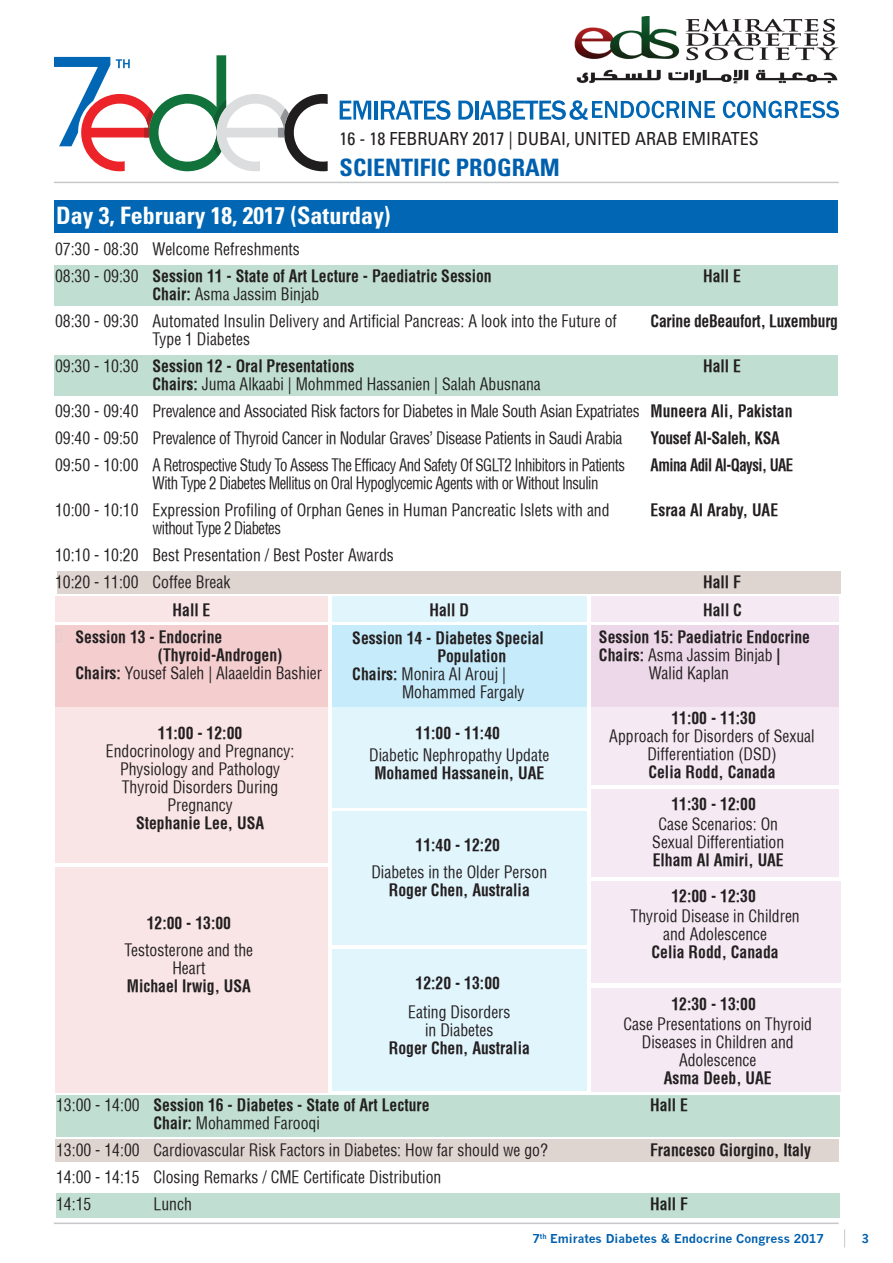
<style>
.page{position:relative;width:893px;height:1263px;background:#fff}
.page>*{position:absolute;margin:0;border:0;box-sizing:border-box;transform-origin:0 0}
.t1{font:700 condensed 24px "Univers";color:#fff}
.t2{font:700 condensed 24px "Univers";color:#0160ae}
.t3{font:condensed 18px "Univers";color:#231f20}
.t4{font:condensed 16.5px/18px "Helvetica";color:#231f20;text-align:center;scale:.95 1}
.t5{font:700 condensed 16.5px/27px "Helvetica";color:#231f20;scale:.95 1}
.t6{font:condensed 16.5px/27px "Helvetica";letter-spacing:-.025em;color:#231f20;scale:.95 1}
.t7{font:condensed 16.5px/27px "Helvetica";letter-spacing:-.035em;color:#231f20;scale:.9 1}
.t8{font:condensed 16.5px/27px "Helvetica";color:#231f20;scale:.9 1}
.t9{font:condensed 16.5px "Helvetica";letter-spacing:-.035em;color:#231f20;scale:.95 1}
.t10{font:700 condensed 16.5px "Helvetica";letter-spacing:-.02em;color:#231f20;scale:.95 1}
.t11{font:700 condensed 16.5px "Helvetica";letter-spacing:-.035em;color:#231f20;scale:.9 1}
.t12{font:700 condensed 16.5px "Helvetica";letter-spacing:-.025em;color:#231f20;scale:.95 1}
.t13{font:700 12px "News Gothic";color:#0160ae}
.s1{font-weight:400}
.s2{font-weight:700}
</style>
<div class="page">
<hr style="left:54px;top:1222px;width:785px;height:2px;background:#c7c8ca">
<svg style="left:844px;top:1229px;width:1px;height:18px"></svg>
<div style="left:56px;top:1095px;width:783px;height:41px;background:#c0dfd2"></div>
<div style="left:56px;top:1193px;width:783px;height:25px;background:#c0dfd2"></div>
<div style="left:591px;top:625px;width:248px;height:160px;background:#f5eaf3"></div>
<div style="left:591px;top:882px;width:250px;height:101px;background:#f5eaf3"></div>
<div style="left:591px;top:789px;width:248px;height:88px;background:#f5eaf3"></div>
<div style="left:591px;top:988px;width:250px;height:103px;background:#f5eaf3"></div>
<div style="left:55px;top:200px;width:783px;height:32px;background:#0166b3"></div>
<div style="left:55px;top:625px;width:273px;height:238px;background:#f9e5e5"></div>
<div style="left:55px;top:867px;width:273px;height:225px;background:#f9e5e5"></div>
<div style="left:55px;top:625px;width:273px;height:81px;background:#f4cecf"></div>
<div style="left:55px;top:597px;width:273px;height:25px;background:#f9e5e5"></div>
<div style="left:332px;top:625px;width:254px;height:183px;background:#e1f5fd"></div>
<div style="left:332px;top:950px;width:254px;height:141px;background:#e1f5fd"></div>
<div style="left:332px;top:811px;width:254px;height:134px;background:#e1f5fd"></div>
<div style="left:332px;top:625px;width:254px;height:81px;background:#c6ecfb"></div>
<div style="left:332px;top:597px;width:254px;height:25px;background:#e1f5fd"></div>
<div style="left:591px;top:625px;width:248px;height:81px;background:#edd8e9"></div>
<div style="left:591px;top:597px;width:248px;height:25px;background:#f5eaf3"></div>
<svg style="left:54px;top:55px;width:274px;height:116px"></svg>
<img style="left:574px;top:16px;width:265px;height:68px">
<svg style="left:340px;top:101px;width:31px;height:19px"></svg>
<hr style="left:374px;top:101px;width:4px;height:19px;background:#0166b3">
<svg style="left:381px;top:100px;width:69px;height:20px"></svg>
<svg style="left:458px;top:101px;width:15px;height:19px"></svg>
<hr style="left:475px;top:101px;width:4px;height:19px;background:#0166b3">
<svg style="left:480px;top:100px;width:199px;height:20px"></svg>
<hr style="left:682px;top:101px;width:3px;height:17px;background:#0166b3">
<svg style="left:689px;top:101px;width:26px;height:17px"></svg>
<svg style="left:723px;top:101px;width:116px;height:17px"></svg>
<hr style="left:54px;top:182px;width:785px;height:1px;background:#c7c8ca">
<div style="left:55px;top:265px;width:783px;height:41px;background:#c0dfd2"></div>
<div style="left:55px;top:355px;width:783px;height:41px;background:#c0dfd2"></div>
<div style="left:57px;top:571px;width:783px;height:22px;background:#dfd5d0"></div>
<div style="left:56px;top:1139px;width:783px;height:22px;background:#dfd5d0"></div>
<p class="t3" style="left:340px;top:127px;width:421px">16 - 18 FEBRUARY 2017 | DUBAI, UNITED ARAB EMIRATES</p>
<h1 class="t2" style="left:340px;top:152px;width:222px">SCIENTIFIC PROGRAM</h1>
<h1 class="t1" style="left:56px;top:200px;width:336px">Day 3, February 18, 2017 (Saturday)</h1>
<p class="t5" style="left:55px;top:235px;width:461px"><span class="s1">07:30 - 08:30 Welcome Refreshments<br>08:30 - 09:30</span> Session 11 - State of Art Lecture - Paediatric Session</p>
<p class="t5" style="left:703px;top:262px;width:41px">Hall E</p>
<p class="t4" style="left:55px;top:280px;width:593px;line-height:27px;text-align:left;text-indent:97px"><span class="s2">Chair:</span> Asma Jassim Binjab<br>08:30 - 09:30 Automated Insulin Delivery and Artificial Pancreas: A look into the Future of</p>
<p class="t10" style="left:651px;top:311px;width:199px">Carine deBeaufort, Luxemburg</p>
<p class="t5" style="left:55px;top:325px;width:317px;text-align:center"><span class="s1">Type 1 Diabetes<br>09:30 - 10:30</span> Session 12 - Oral Presentations</p>
<p class="t5" style="left:703px;top:352px;width:41px">Hall E</p>
<p class="t6" style="left:55px;top:370px;width:778px;text-indent:97px"><span class="s2">Chairs:</span> Juma Alkaabi | Mohmmed Hassanien | Salah Abusnana<br>09:30 - 09:40 Prevalence and Associated Risk factors for Diabetes in Male South Asian Expatriates <span class="s2">Muneera Ali, Pakistan<br></span>09:40 - 09:50 Prevalence of Thyroid Cancer in Nodular Graves’ Disease Patients in Saudi Arabia</p>
<p class="t12" style="left:651px;top:428px;width:138px">Yousef Al-Saleh, KSA</p>
<p class="t9" style="left:55px;top:455px;width:601px">09:50 - 10:00 A Retrospective Study To Assess The Efficacy And Safety Of SGLT2 Inhibitors in Patients</p>
<p class="t11" style="left:651px;top:455px;width:160px">Amina Adil Al-Qaysi, UAE</p>
<p class="t7" style="left:55px;top:469px;width:618px;text-indent:97px">With Type 2 Diabetes Mellitus on Oral Hypoglycemic Agents with or Without Insulin<br>10:00 - 10:10 Expression Profiling of Orphan Genes in Human Pancreatic Islets with and</p>
<p class="t5" style="left:651px;top:496px;width:136px">Esraa Al Araby, UAE</p>
<p class="t8" style="left:55px;top:514px;width:378px;text-indent:98px">without Type 2 Diabetes<br>10:10 - 10:20 Best Presentation / Best Poster Awards<br>10:20 - 11:00 Coffee Break</p>
<p class="t5" style="left:703px;top:568px;width:41px">Hall F</p>
<p class="t5" style="left:173px;top:596px;width:41px">Hall E</p>
<p class="t5" style="left:429px;top:596px;width:43px">Hall D</p>
<p class="t5" style="left:703px;top:596px;width:42px">Hall C</p>
<p class="t5" style="left:76px;top:623px;width:156px">Session 13 - Endocrine</p>
<p class="t5" style="left:158px;top:641px;width:133px">(Thyroid-Androgen)</p>
<p class="t4" style="left:76px;top:663px;width:261px"><span class="s2">Chairs:</span> Yousef Saleh | Alaaeldin Bashier</p>
<p class="t5" style="left:158px;top:719px;width:90px">11:00 - 12:00</p>
<p class="t4" style="left:106px;top:741px;width:200px">Endocrinology and Pregnancy:<br>Physiology and Pathology<br>Thyroid Disorders During<br>Pregnancy</p>
<p class="t5" style="left:136px;top:809px;width:136px">Stephanie Lee, USA</p>
<p class="t5" style="left:147px;top:909px;width:90px">12:00 - 13:00</p>
<p class="t4" style="left:125px;top:940px;width:137px">Testosterone and the<br>Heart</p>
<p class="t5" style="left:127px;top:972px;width:132px">Michael Irwig, USA</p>
<p class="t5" style="left:352px;top:624px;width:203px">Session 14 - Diabetes Special</p>
<p class="t5" style="left:437px;top:642px;width:74px">Population</p>
<p class="t4" style="left:352px;top:665px;width:163px"><span class="s2">Chairs:</span> Monira Al Arouj |</p>
<p class="t4" style="left:402px;top:683px;width:130px">Mohammed Fargaly</p>
<p class="t5" style="left:415px;top:719px;width:90px">11:00 - 11:40</p>
<p class="t4" style="left:369px;top:746px;width:191px">Diabetic Nephropathy Update</p>
<p class="t5" style="left:374px;top:759px;width:180px">Mohamed Hassanein, UAE</p>
<p class="t5" style="left:415px;top:832px;width:90px">11:40 - 12:20</p>
<p class="t4" style="left:371px;top:862px;width:187px">Diabetes in the Older Person</p>
<p class="t5" style="left:389px;top:876px;width:150px">Roger Chen, Australia</p>
<p class="t5" style="left:415px;top:970px;width:90px">12:20 - 13:00</p>
<p class="t4" style="left:408px;top:1002px;width:109px">Eating Disorders in Diabetes</p>
<p class="t5" style="left:389px;top:1034px;width:150px">Roger Chen, Australia</p>
<p class="t5" style="left:599px;top:623px;width:224px">Session 15: Paediatric Endocrine</p>
<p class="t4" style="left:599px;top:645px;width:193px"><span class="s2">Chairs:</span> Asma Jassim Binjab <span class="s2">|</span></p>
<p class="t4" style="left:649px;top:663px;width:86px">Walid Kaplan</p>
<p class="t5" style="left:671px;top:704px;width:90px">11:00 - 11:30</p>
<p class="t4" style="left:609px;top:726px;width:218px">Approach for Disorders of Sexual<br>Differentiation (DSD)</p>
<p class="t5" style="left:648px;top:758px;width:135px">Celia Rodd, Canada</p>
<p class="t5" style="left:671px;top:790px;width:90px">11:30 - 12:00</p>
<p class="t4" style="left:652px;top:815px;width:140px">Case Scenarios: On<br>Sexual Differentiation</p>
<p class="t5" style="left:653px;top:846px;width:139px">Elham Al Amiri, UAE</p>
<p class="t5" style="left:671px;top:883px;width:90px">12:00 - 12:30</p>
<p class="t4" style="left:630px;top:907px;width:180px">Thyroid Disease in Children and Adolescence</p>
<p class="t5" style="left:652px;top:939px;width:135px">Celia Rodd, Canada</p>
<p class="t5" style="left:671px;top:990px;width:90px">12:30 - 13:00</p>
<p class="t4" style="left:623px;top:1015px;width:200px">Case Presentations on Thyroid<br>Diseases in Children and<br>Adolescence</p>
<p class="t5" style="left:664px;top:1064px;width:115px">Asma Deeb, UAE</p>
<p class="t5" style="left:56px;top:1092px;width:395px"><span class="s1">13:00 - 14:00</span> Session 16 - Diabetes - State of Art Lecture</p>
<p class="t5" style="left:650px;top:1092px;width:41px">Hall E</p>
<p class="t4" style="left:56px;top:1110px;width:519px;line-height:27px;text-align:left;text-indent:97px"><span class="s2">Chair:</span> Mohammed Farooqi<br>13:00 - 14:00 Cardiovascular Risk Factors in Diabetes: How far should we go?</p>
<p class="t5" style="left:650px;top:1137px;width:171px">Francesco Giorgino, Italy</p>
<p class="t4" style="left:56px;top:1164px;width:407px;line-height:27px;text-align:left">14:00 - 14:15 Closing Remarks / CME Certificate Distribution<br>14:15</p>
<p class="t4" style="left:154px;top:1195px;width:42px">Lunch</p>
<p class="t5" style="left:650px;top:1191px;width:41px">Hall F</p>
<p class="t13" style="left:532px;top:1232px;width:293px">7<sup>th</sup> Emirates Diabetes &amp; Endocrine Congress 2017</p>
<p class="t13" style="left:861px;top:1231px;width:9px">3</p>
</div>
